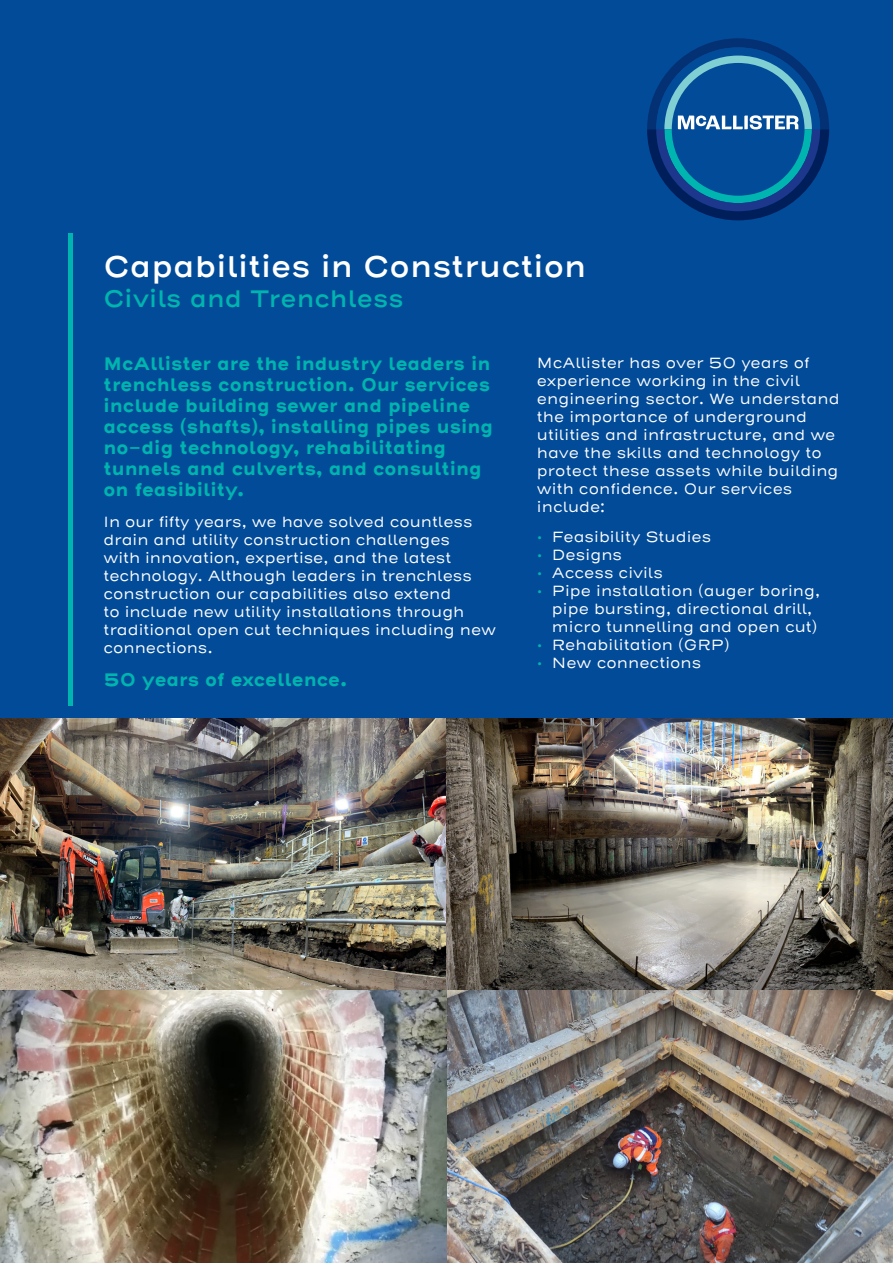
<style>
.page{position:relative;width:893px;height:1263px;background:#024b99}
.page>*{position:absolute;margin:0;border:0;box-sizing:border-box;transform-origin:0 0}
.t1{font:600 30px "Henderson Sans";letter-spacing:.005em;color:#fff}
.t2{font:600 24px "Henderson Sans";letter-spacing:.005em;color:#00b5af}
.t3{font:700 18px/21px "Henderson Sans";color:#00b5af}
.t4{font:15px/18px "Henderson Sans";letter-spacing:.005em;color:#fff}
.s1{color:#00b5af}
</style>
<div class="page">
<svg style="left:647px;top:38px;width:182px;height:182px"></svg>
<img style="left:0;top:719px;width:893px;height:544px">
<hr style="left:68px;top:234px;width:4px;height:472px;background:#00b5af">
<p class="t1" style="left:104px;top:246px;width:484px">Capabilities in Construction</p>
<p class="t2" style="left:104px;top:282px;width:302px">Civils and Trenchless</p>
<p class="t3" style="left:104px;top:354px;width:391px">McAllister are the industry leaders in trenchless construction. Our services include building sewer and pipeline access (shafts), installing pipes using no-dig technology, rehabilitating tunnels and culverts, and consulting on feasibility.</p>
<p class="t4" style="left:104px;top:513px;width:394px">In our fifty years, we have solved countless drain and utility construction challenges<br>with innovation, expertise, and the latest technology. Although leaders in trenchless construction our capabilities also extend<br>to include new utility installations through traditional open cut techniques including new connections.</p>
<p class="t3" style="left:104px;top:670px;width:245px">50 years of excellence.</p>
<p class="t4" style="left:537px;top:354px;width:304px">McAllister has over 50 years of experience working in the civil engineering sector. We understand the importance of underground utilities and infrastructure, and we have the skills and technology to protect these assets while building with confidence. Our services include:</p>
<p class="t4" style="left:537px;top:528px;width:176px"><span class="s1">•</span> Feasibility Studies</p>
<p class="t4" style="left:537px;top:546px;width:87px"><span class="s1">•</span> Designs</p>
<p class="t4" style="left:537px;top:564px;width:127px"><span class="s1">•</span> Access civils</p>
<p class="t4" style="left:552px;top:582px;width:270px;text-indent:-15px"><span class="s1">•</span> Pipe installation (auger boring, pipe bursting, directional drill, micro tunnelling and open cut)</p>
<p class="t4" style="left:537px;top:636px;width:194px"><span class="s1">•</span> Rehabilitation (GRP)</p>
<p class="t4" style="left:537px;top:654px;width:166px"><span class="s1">•</span> New connections</p>
</div>
